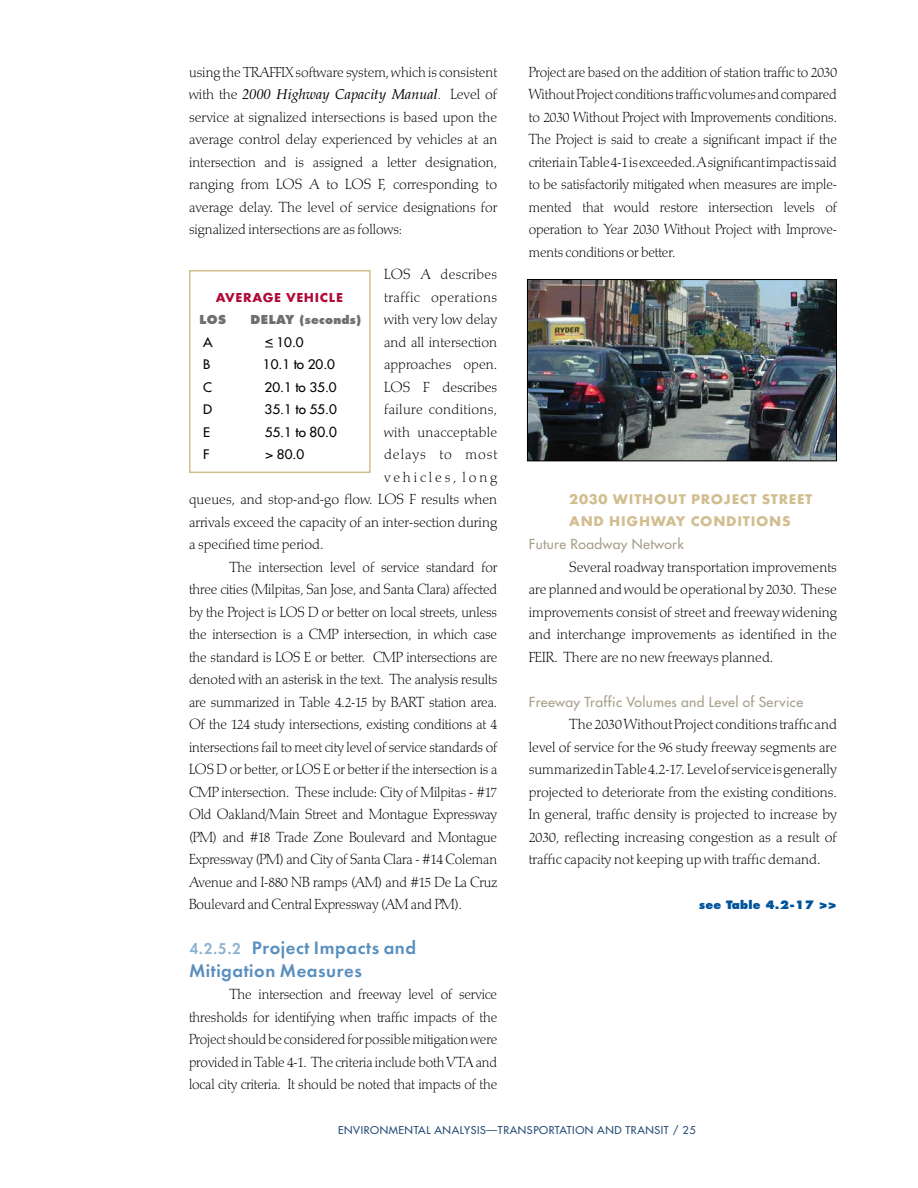
<style>
.page{position:relative;width:918px;height:1188px;background:#fff}
.page>*{position:absolute;margin:0;border:0;box-sizing:border-box;transform-origin:0 0}
.t1{font:18.75px/22.5px "Futura Dem Bld";letter-spacing:.03em;color:#598fbe}
.t2{font:15.15px/22.5px "Palatino Lgt H";letter-spacing:-.01em;color:#000;text-align:justify}
.t3{font:15.15px "Palatino Lgt H";letter-spacing:.02em;color:#000}
.t4{font:15.15px "Palatino Lgt H";letter-spacing:.03em;color:#000}
.t5{font:15.15px "Palatino Lgt H";letter-spacing:.015em;color:#000}
.t6{font:15.15px "Palatino Lgt H";letter-spacing:.185em;color:#000}
.t7{font:15.15px "Palatino Lgt H";letter-spacing:.06em;color:#000}
.t8{font:14.7px/22.5px "Futura Bld";letter-spacing:.05em;color:#d1bd8e}
.t9{font:italic 14.25px "Palatino";color:#000}
.t10{font:13.5px "Futura";letter-spacing:.025em;color:#a7a08a}
.t11{font:13.5px "Futura Bld";color:#b20838}
.t12{font:13.5px "Futura";color:#000}
.t13{font:12.9px "Futura";color:#000;scale:1.05 1}
.t14{font:800 12px "Futura";color:#6d6f71}
.t15{font:800 11.25px "Futura";letter-spacing:.02em;color:#00539b}
.t16{font:800 11.25px "Futura";letter-spacing:.02em;color:#6d6f71}
.t17{font:10.5px "Futura";letter-spacing:.05em;color:#264b74}
.s1{font-size:15px}
.s2{font-family:"Palatino Lgt H";font-style:normal;font-size:15.15px}
.s3{font-family:"Palatino Lgt H";font-style:normal}
.s4{font-size:16.35px;color:#8cb2d2}
.s5{font-size:12px}
.s6{font-size:13.5px}
.s7{font-size:12.9px}
</style>
<div class="page">
<div style="left:189px;top:270px;width:182px;height:203px;border:2px solid #d1bd8e"></div>
<img style="left:529px;top:281px;width:306px;height:178px">
<div style="left:527px;top:279px;width:310px;height:182px;border:1px solid #000"></div>
<p class="t2" style="left:189px;top:61px;width:310px">using the <span class="s1">TRAFFIX</span> software system, which is consistent</p>
<p class="t9" style="left:189px;top:86px;width:310px"><span class="s2">with the</span> 2000 Highway Capacity Manual<span class="s3">.</span> <span class="s2">Level of</span></p>
<p class="t2" style="left:189px;top:106px;width:310px">service at signalized intersections is based upon the average control delay experienced by vehicles at an intersection and is assigned a letter designation, ranging from LOS A to LOS F, corresponding to average delay. The level of service designations for signalized intersections are as follows:</p>
<p class="t3" style="left:384px;top:264px;width:115px">LOS A describes</p>
<p class="t4" style="left:384px;top:286px;width:115px">traffic operations</p>
<p class="t2" style="left:384px;top:309px;width:115px">with very low delay</p>
<p class="t2" style="left:384px;top:331px;width:115px">and all intersection</p>
<p class="t2" style="left:384px;top:354px;width:115px">approaches open.</p>
<p class="t2" style="left:384px;top:376px;width:115px">LOS F describes</p>
<p class="t3" style="left:384px;top:399px;width:115px">failure conditions,</p>
<p class="t5" style="left:384px;top:421px;width:115px">with unacceptable</p>
<p class="t7" style="left:384px;top:444px;width:115px">delays to most</p>
<p class="t6" style="left:384px;top:466px;width:115px">vehicles, long</p>
<p class="t2" style="left:189px;top:489px;width:310px">queues, and stop-and-go flow. LOS F results when</p>
<p class="t2" style="left:189px;top:511px;width:310px">arrivals exceed the capacity of an inter-section during</p>
<p class="t2" style="left:189px;top:534px;width:136px">a specified time period.</p>
<p class="t2" style="left:230px;top:556px;width:269px">The intersection level of service standard for</p>
<p class="t2" style="left:189px;top:579px;width:310px">three cities (Milpitas, San Jose, and Santa Clara) affected</p>
<p class="t2" style="left:189px;top:601px;width:310px">by the Project is LOS D or better on local streets, unless</p>
<p class="t2" style="left:189px;top:624px;width:310px">the intersection is a CMP intersection, in which case</p>
<p class="t2" style="left:189px;top:646px;width:310px">the standard is LOS E or better. CMP intersections are</p>
<p class="t2" style="left:189px;top:669px;width:310px">denoted with an asterisk in the text. The analysis results</p>
<p class="t2" style="left:189px;top:691px;width:310px">are summarized in Table 4.2-15 by BART station area.</p>
<p class="t2" style="left:189px;top:714px;width:310px">Of the 124 study intersections, existing conditions at 4</p>
<p class="t2" style="left:189px;top:736px;width:310px">intersections fail to meet city level of service standards of</p>
<p class="t2" style="left:189px;top:759px;width:310px">LOS D or better, or LOS E or better if the intersection is a</p>
<p class="t2" style="left:189px;top:781px;width:310px">CMP intersection. These include: City of Milpitas - #17</p>
<p class="t2" style="left:189px;top:804px;width:310px">Old Oakland/Main Street and Montague Expressway</p>
<p class="t2" style="left:189px;top:826px;width:310px">(PM) and #18 Trade Zone Boulevard and Montague</p>
<p class="t2" style="left:189px;top:849px;width:310px">Expressway (PM) and City of Santa Clara - #14 Coleman</p>
<p class="t2" style="left:189px;top:871px;width:310px">Avenue and I-880 NB ramps (AM) and #15 De La Cruz</p>
<p class="t2" style="left:189px;top:894px;width:274px">Boulevard and Central Expressway (AM and PM).</p>
<p class="t1" style="left:189px;top:938px;width:229px"><span class="s4">4.2.5.2</span> Project Impacts and<br>Mitigation Measures</p>
<p class="t2" style="left:189px;top:984px;width:310px;text-indent:40px">The intersection and freeway level of service thresholds for identifying when traffic impacts of the Project should be considered for possible mitigation were provided in Table 4-1. The criteria include both VTA and local city criteria. It should be noted that impacts of the</p>
<p class="t11" style="left:216px;top:288px;width:10px">AVERAGEVEH</p>
<p class="t11" style="left:315px;top:288px;width:14px">ICLE</p>
<p class="t14" style="left:200px;top:312px;width:28px">LOS</p>
<p class="t16" style="left:251px;top:313px;width:112px"><span class="s5">DELAY</span> (seconds)</p>
<p class="t13" style="left:203px;top:333px;width:11px">A</p>
<p class="t13" style="left:265px;top:333px;width:38px">&lt; 10.0</p>
<p class="t13" style="left:203px;top:356px;width:8px">B</p>
<p class="t13" style="left:263px;top:356px;width:70px">10.1 <span class="s6">to</span> 20.0</p>
<p class="t13" style="left:203px;top:378px;width:10px">C</p>
<p class="t13" style="left:265px;top:378px;width:70px">20.1 <span class="s6">to</span> 35.0</p>
<p class="t13" style="left:203px;top:401px;width:10px">D</p>
<p class="t13" style="left:265px;top:401px;width:70px">35.1 <span class="s6">to</span> 55.0</p>
<p class="t13" style="left:203px;top:423px;width:8px">E</p>
<p class="t12" style="left:265px;top:423px;width:74px"><span class="s7">55.1</span> to 80.0</p>
<p class="t13" style="left:203px;top:446px;width:8px">F</p>
<p class="t13" style="left:266px;top:446px;width:38px">&gt; 80.0</p>
<p class="t2" style="left:529px;top:61px;width:310px">Project are based on the addition of station traffic to 2030<br>Without Project conditions traffic volumes and compared to 2030 Without Project with Improvements conditions.<br>The Project is said to create a significant impact if the criteria in Table 4-1 is exceeded. A significant impact is said to be satisfactorily mitigated when measures are imple&shy;mented that would restore intersection levels of operation to Year 2030 Without Project with Improve&shy;ments conditions or better.</p>
<p class="t8" style="left:569px;top:489px;width:245px">2030 WITHOUT PROJECT STREET<br>AND HIGHWAY CONDITIONS</p>
<p class="t10" style="left:529px;top:535px;width:157px">Future Roadway Network</p>
<p class="t2" style="left:529px;top:556px;width:310px;text-indent:40px">Several roadway transportation improvements are planned and would be operational by 2030. These improvements consist of street and freeway widening and interchange improvements as identified in the FEIR. There are no new freeways planned.</p>
<p class="t10" style="left:529px;top:693px;width:276px">Freeway Traffic Volumes and Level of Service</p>
<p class="t2" style="left:529px;top:714px;width:310px;text-indent:40px">The 2030 Without Project conditions traffic and level of service for the 96 study freeway segments are summarized in Table 4.2-17. Level of service is generally projected to deteriorate from the existing conditions.<br>In general, traffic density is projected to increase by 2030, reflecting increasing congestion as a result of traffic capacity not keeping up with traffic demand.</p>
<p class="t15" style="left:699px;top:898px;width:139px">see Table 4.2-17 &gt;&gt;</p>
<p class="t17" style="left:338px;top:1123px;width:359px">ENVIRONMENTAL ANALYSIS—TRANSPORTATION AND TRANSIT / 25</p>
</div>
